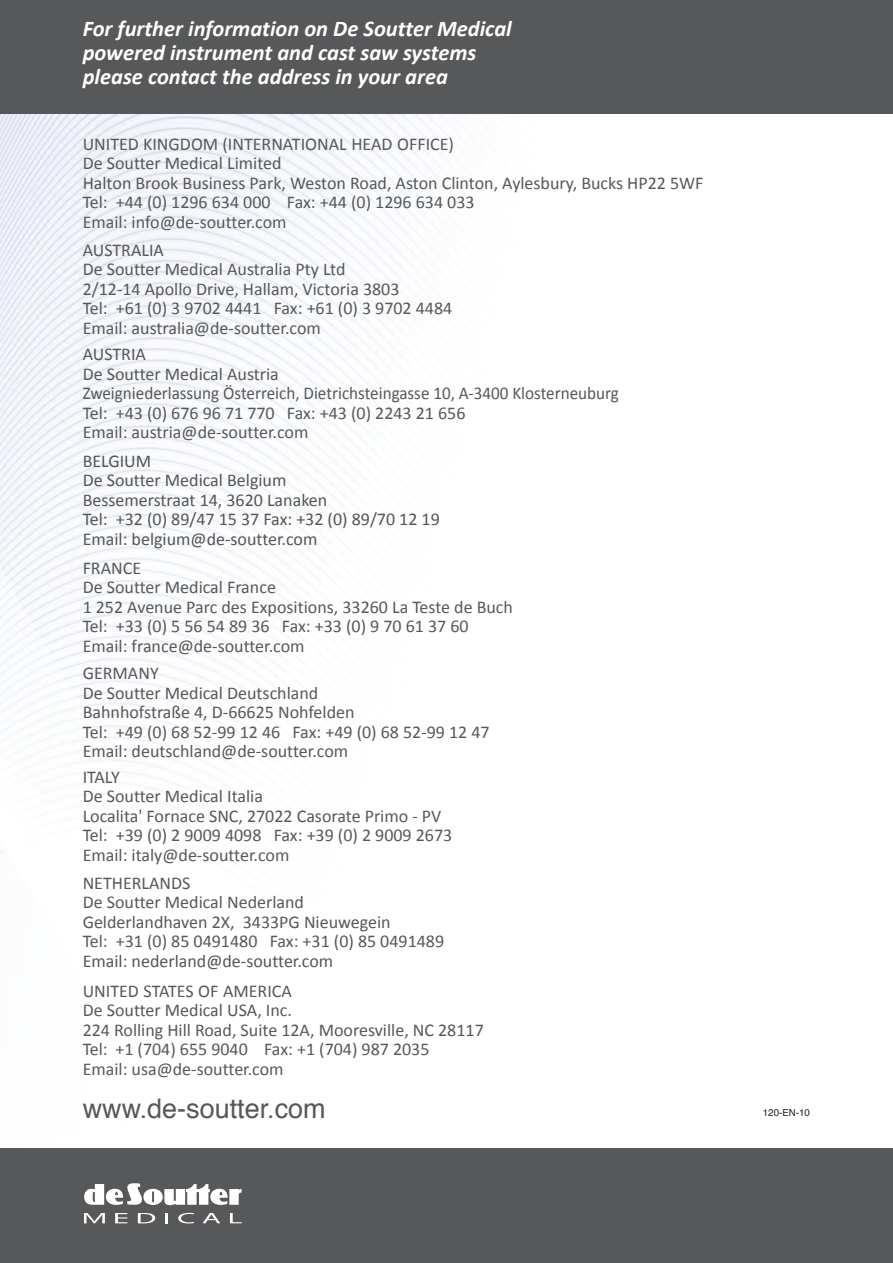
<style>
.page{position:relative;width:893px;height:1263px;background:#fff}
.page>*{position:absolute;margin:0;border:0;box-sizing:border-box;transform-origin:0 0}
.t1{font:27px "Helvetica";color:#57585a}
.t2{font:italic 700 22.5px/24px "Calibri";color:#fff}
.t3{font:18px/19.5px "Calibri";color:#57585a}
.t4{font:18px/19.5px "Calibri";color:#545557}
.t5{font:9.75px "Helvetica";color:#231f20}
</style>
<div class="page">
<img style="left:0;top:113px;width:762px;height:746px">
<div style="left:0;top:0;width:893px;height:113px;background:#57585a"></div>
<div style="left:0;top:1148px;width:893px;height:115px;background:#57585a"></div>
<svg style="left:84px;top:1183px;width:158px;height:22px"></svg>
<svg style="left:138px;top:1213px;width:17px;height:10px"></svg>
<svg style="left:165px;top:1213px;width:3px;height:10px"></svg>
<svg style="left:178px;top:1213px;width:16px;height:10px"></svg>
<svg style="left:203px;top:1213px;width:17px;height:10px"></svg>
<svg style="left:230px;top:1213px;width:12px;height:10px"></svg>
<svg style="left:84px;top:1213px;width:21px;height:10px"></svg>
<svg style="left:115px;top:1213px;width:12px;height:10px"></svg>
<p class="t2" style="left:83px;top:17px;width:431px">For further information on De Soutter Medical powered instrument and cast saw systems please contact the address in your area</p>
<p class="t3" style="left:83px;top:134px;width:622px">UNITED KINGDOM (INTERNATIONAL HEAD OFFICE)<br>De Soutter Medical Limited<br>Halton Brook Business Park, Weston Road, Aston Clinton, Aylesbury, Bucks HP22 5WF Tel: +44 (0) 1296 634 000 Fax: +44 (0) 1296 634 033<br>Email: info@de-soutter.com</p>
<p class="t3" style="left:83px;top:240px;width:371px">AUSTRALIA<br>De Soutter Medical Australia Pty Ltd<br>2/12-14 Apollo Drive, Hallam, Victoria 3803<br>Tel: +61 (0) 3 9702 4441 Fax: +61 (0) 3 9702 4484<br>Email: australia@de-soutter.com</p>
<p class="t3" style="left:83px;top:344px;width:538px">AUSTRIA<br>De Soutter Medical Austria<br>Zweigniederlassung Österreich, Dietrichsteingasse 10, A-3400 Klosterneuburg Tel: +43 (0) 676 96 71 770 Fax: +43 (0) 2243 21 656<br>Email: austria@de-soutter.com</p>
<p class="t4" style="left:83px;top:451px;width:359px">BELGIUM<br>De Soutter Medical Belgium<br>Bessemerstraat 14, 3620 Lanaken<br>Tel: +32 (0) 89/47 15 37 Fax: +32 (0) 89/70 12 19<br>Email: belgium@de-soutter.com</p>
<p class="t3" style="left:83px;top:558px;width:432px">FRANCE<br>De Soutter Medical France<br>1 252 Avenue Parc des Expositions, 33260 La Teste de Buch Tel: +33 (0) 5 56 54 89 36 Fax: +33 (0) 9 70 61 37 60<br>Email: france@de-soutter.com</p>
<p class="t3" style="left:83px;top:663px;width:409px">GERMANY<br>De Soutter Medical Deutschland<br>Bahnhofstraße 4, D-66625 Nohfelden<br>Tel: +49 (0) 68 52-99 12 46 Fax: +49 (0) 68 52-99 12 47<br>Email: deutschland@de-soutter.com</p>
<p class="t3" style="left:83px;top:767px;width:371px">ITALY<br>De Soutter Medical Italia<br>Localita' Fornace SNC, 27022 Casorate Primo - PV<br>Tel: +39 (0) 2 9009 4098 Fax: +39 (0) 2 9009 2673<br>Email: italy@de-soutter.com</p>
<p class="t3" style="left:83px;top:873px;width:363px">NETHERLANDS<br>De Soutter Medical Nederland<br>Gelderlandhaven 2X, 3433PG Nieuwegein<br>Tel: +31 (0) 85 0491480 Fax: +31 (0) 85 0491489</p>
<p class="t4" style="left:83px;top:951px;width:252px">Email: nederland@de-soutter.com</p>
<p class="t3" style="left:83px;top:980px;width:403px">UNITED STATES OF AMERICA<br>De Soutter Medical USA, Inc.<br>224 Rolling Hill Road, Suite 12A, Mooresville, NC 28117<br>Tel: +1 (704) 655 9040 Fax: +1 (704) 987 2035<br>Email: usa@de-soutter.com</p>
<h1 class="t1" style="left:83px;top:1097px;width:245px">www.de-soutter.com</h1>
<p class="t5" style="left:763px;top:1108px;width:49px">120-EN-10</p>
</div>
